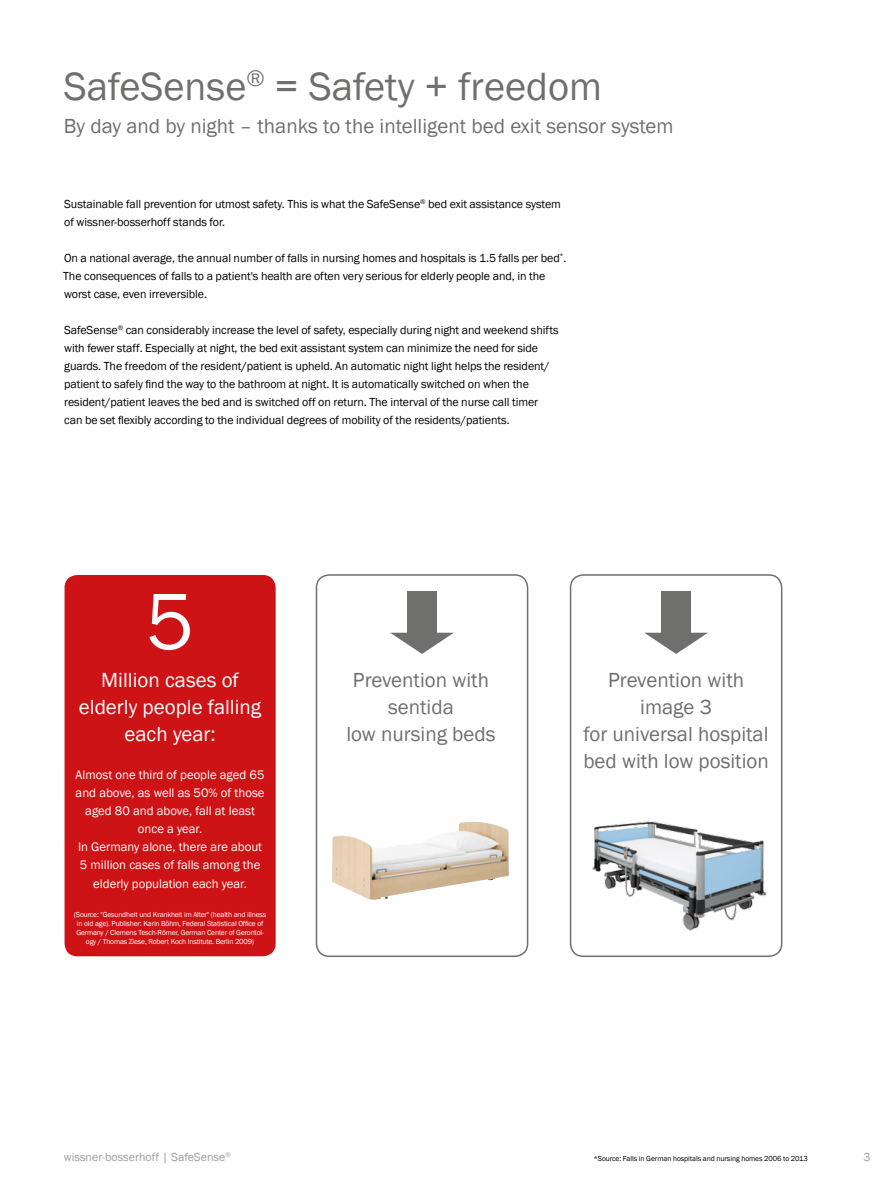
<style>
.page{position:relative;width:893px;height:1191px;background:#fff}
.page>*{position:absolute;margin:0;border:0;box-sizing:border-box;transform-origin:0 0}
.t1{font:82.5px "Franklin Gothic";color:#fff}
.t2{font:40.5px "Franklin Gothic";color:#6f6f6e}
.t3{font:21px/27px "Franklin Gothic";color:#6f6f6e;text-align:center}
.t4{font:21px/27px "Franklin Gothic";color:#fff;text-align:center}
.t5{font:12.75px/18px "Franklin Gothic";color:#fff;text-align:center}
.t6{font:12px/18px "Franklin Gothic";letter-spacing:-.005em;color:#000}
.t7{font:12px "Franklin Gothic";color:#9c9d9d}
.t8{font:7.5px/9px "Franklin Gothic";letter-spacing:-.02em;color:#fff;text-align:center}
.t9{font:7.5px "Franklin Gothic";letter-spacing:-.005em;color:#000}
</style>
<div class="page">
<div style="left:65px;top:575px;width:211px;height:381px;background:#cd1316;border-radius:13px"></div>
<div style="left:316px;top:574px;width:212px;height:383px;border:2px solid #6f6f6e;border-radius:13px"></div>
<div style="left:570px;top:574px;width:212px;height:383px;border:2px solid #6f6f6e;border-radius:13px"></div>
<svg style="left:644px;top:632px;width:64px;height:22px"></svg>
<div style="left:661px;top:591px;width:30px;height:45px;background:#6f6f6e"></div>
<img style="left:332px;top:821px;width:177px;height:78px">
<img style="left:591px;top:821px;width:176px;height:110px">
<svg style="left:390px;top:632px;width:64px;height:22px"></svg>
<div style="left:407px;top:591px;width:30px;height:45px;background:#6f6f6e"></div>
<h2 class="t2" style="left:64px;top:61px;width:540px">SafeSense<sup>®</sup> = Safety + freedom</h2>
<h3 class="t3" style="left:64px;top:113px;width:611px">By day and by night – thanks to the intelligent bed exit sensor system</h3>
<p class="t6" style="left:64px;top:195px;width:498px">Sustainable fall prevention for utmost safety. This is what the SafeSense<sup>®</sup> bed exit assistance system of wissner-bosserhoff stands for.</p>
<p class="t6" style="left:63px;top:249px;width:505px">On a national average, the annual number of falls in nursing homes and hospitals is 1.5 falls per bed<sup>*</sup>.<br>The consequences of falls to a patient's health are often very serious for elderly people and, in the worst case, even irreversible.</p>
<p class="t6" style="left:64px;top:321px;width:496px">SafeSense<sup>®</sup> can considerably increase the level of safety, especially during night and weekend shifts with fewer staff. Especially at night, the bed exit assistant system can minimize the need for side guards. The freedom of the resident/patient is upheld. An automatic night light helps the resident/ patient to safely find the way to the bathroom at night. It is automatically switched on when the resident/patient leaves the bed and is switched off on return. The interval of the nurse call timer can be set flexibly according to the individual degrees of mobility of the residents/patients.</p>
<h1 class="t1" style="left:146px;top:570px;width:50px">5</h1>
<h3 class="t4" style="left:79px;top:666px;width:184px">Million cases of elderly people falling each year:</h3>
<p class="t5" style="left:76px;top:766px;width:190px">Almost one third of people aged 65 and above, as well as 50% of those aged 80 and above, fall at least once a year.<br>In Germany alone, there are about<br>5 million cases of falls among the</p>
<p class="t5" style="left:93px;top:875px;width:155px">elderly population each year.</p>
<p class="t8" style="left:74px;top:910px;width:194px">(Source: "Gesundheit und Krankheit im Alter" (health and illness in old age). Publisher: Karin Böhm, Federal Statistical Office of Germany / Clemens Tesch-Römer, German Center of Gerontol&shy;ogy / Thomas Ziese, Robert Koch Institute. Berlin 2009)</p>
<h3 class="t3" style="left:346px;top:666px;width:151px">Prevention with sentida<br>low nursing beds</h3>
<h3 class="t3" style="left:583px;top:666px;width:187px">Prevention with image 3<br>for universal hospital bed with low position</h3>
<p class="t7" style="left:64px;top:1149px;width:168px">wissner-bosserhoff | SafeSense<sup>®</sup></p>
<p class="t7" style="left:863px;top:1149px;width:9px">3</p>
<p class="t9" style="left:593px;top:1154px;width:216px">*Source: Falls in German hospitals and nursing homes 2006 to 2013</p>
</div>
